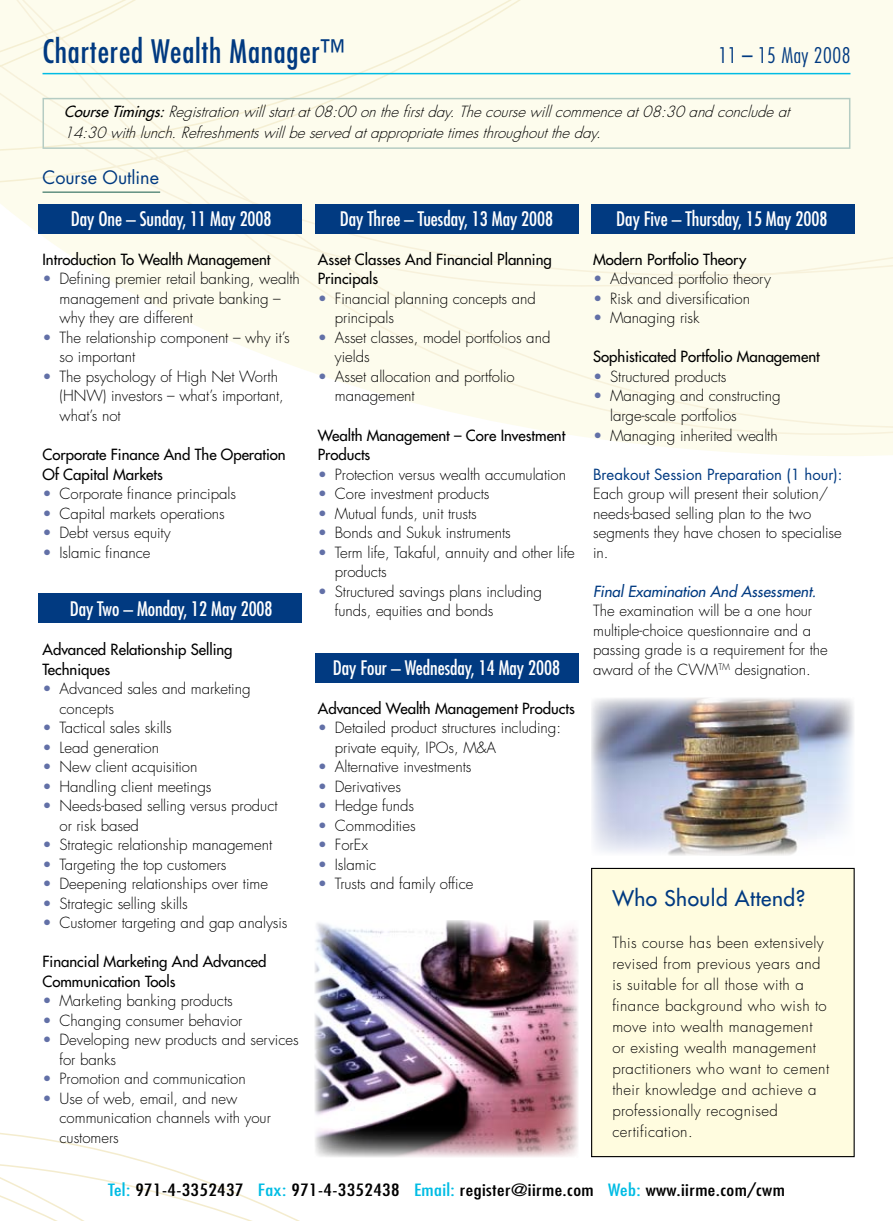
<style>
.page{position:relative;width:893px;height:1221px;background:#fff}
.page>*{position:absolute;margin:0;border:0;box-sizing:border-box;transform-origin:0 0}
.t1{font:condensed 31.5px "Futura";letter-spacing:.025em;color:#013a81}
.t2{font:21px "Futura";letter-spacing:.025em;color:#013a81}
.t3{font:300 condensed 21px "Futura";letter-spacing:.025em;color:#013a81}
.t4{font:condensed 19.5px "Futura";color:#fff}
.t5{font:18px "Futura";color:#013a81}
.t6{font:condensed 16.5px "Futura";letter-spacing:.02em;color:#000;scale:1.25 1}
.t7{font:300 15px/19.5px "Futura";color:#000}
.t8{font:15px/19.5px "Futura";color:#000}
.t9{font:300 15px/21px "Futura";letter-spacing:.025em;color:#000}
.t10{font:italic 300 15px/21px "Futura";color:#000}
.t11{font:15px "Futura";color:#013a81}
.t12{font:italic 15px "Futura";color:#013a81}
.s1{font-weight:400}
.s2{color:#6270a7}
.s3{color:#00bce4}
</style>
<div class="page">
<svg style="left:617px;top:441px;width:276px;height:15px"></svg>
<svg style="left:142px;top:298px;width:751px;height:143px"></svg>
<div style="left:124px;top:288px;width:769px;height:10px;background:#fdfced"></div>
<div style="left:0;top:0;width:893px;height:288px;background:#fdfced"></div>
<svg style="left:0;top:1133px;width:298px;height:87px"></svg>
<svg style="left:0;top:0;width:172px;height:155px;background:#fbfaeb"></svg>
<div style="left:315px;top:653px;width:263px;height:30px;background:#013a81"></div>
<div style="left:38px;top:593px;width:264px;height:30px;background:#013a81"></div>
<div style="left:43px;top:98px;width:807px;height:51px;border:2px solid #b5ccc3"></div>
<hr style="left:43px;top:73px;width:807px;height:1px;background:#00bce4">
<div style="left:38px;top:204px;width:264px;height:30px;background:#013a81"></div>
<hr style="left:43px;top:191px;width:117px;height:2px;background:#619080">
<div style="left:315px;top:204px;width:263px;height:30px;background:#013a81"></div>
<div style="left:591px;top:204px;width:264px;height:30px;background:#013a81"></div>
<img style="left:315px;top:920px;width:263px;height:237px">
<div style="left:592px;top:868px;width:262px;height:288px;background:#fffcdf"></div>
<div style="left:591px;top:867px;width:264px;height:290px;border:1px solid #000"></div>
<img style="left:591px;top:698px;width:263px;height:157px">
<h1 class="t1" style="left:43px;top:32px;width:303px">Chartered Wealth Manager™</h1>
<h2 class="t3" style="left:719px;top:43px;width:133px">11 – 15 May 2008</h2>
<p class="t10" style="left:64px;top:102px;width:732px"><span class="s1">CourseTimings:</span>Registrationwillstartat08:00onthefirstday.Thecoursewillcommenceat08:30andconcludeat<br>14:30withlunch.Refreshmentswillbeservedatappropriatetimesthroughouttheday.</p>
<p class="t5" style="left:43px;top:166px;width:118px">Course Outline</p>
<h3 class="t4" style="left:71px;top:207px;width:202px">Day One – Sunday, 11 May 2008</h3>
<p class="t8" style="left:43px;top:250px;width:229px">Introduction To Wealth Management</p>
<p class="t7" style="left:60px;top:269px;width:242px;text-indent:-17px"><span class="s2">•</span> Defining premier retail banking, wealth management and private banking – why they are different</p>
<p class="t7" style="left:60px;top:328px;width:232px;text-indent:-17px"><span class="s2">•</span> The relationship component – why it’s so important</p>
<p class="t7" style="left:60px;top:367px;width:226px;text-indent:-17px"><span class="s2">•</span> The psychology of High Net Worth (HNW) investors – what’s important, what’s not</p>
<p class="t8" style="left:43px;top:445px;width:245px">Corporate Finance And The Operation<br>Of Capital Markets</p>
<p class="t7" style="left:43px;top:484px;width:195px"><span class="s2">•</span> Corporate finance principals</p>
<p class="t7" style="left:43px;top:503px;width:184px"><span class="s2">•</span> Capital markets operations</p>
<p class="t7" style="left:43px;top:523px;width:130px"><span class="s2">•</span> Debt versus equity</p>
<p class="t7" style="left:43px;top:542px;width:109px"><span class="s2">•</span> Islamic finance</p>
<h3 class="t4" style="left:70px;top:597px;width:204px">Day Two – Monday, 12 May 2008</h3>
<p class="t8" style="left:43px;top:640px;width:192px">Advanced Relationship Selling<br>Techniques</p>
<p class="t7" style="left:60px;top:679px;width:193px;text-indent:-17px"><span class="s2">•</span> Advanced sales and marketing concepts</p>
<p class="t7" style="left:43px;top:718px;width:131px"><span class="s2">•</span> Tactical sales skills</p>
<p class="t7" style="left:43px;top:737px;width:118px"><span class="s2">•</span> Lead generation</p>
<p class="t7" style="left:43px;top:757px;width:156px"><span class="s2">•</span> New client acquisition</p>
<p class="t7" style="left:43px;top:776px;width:170px"><span class="s2">•</span> Handling client meetings</p>
<p class="t7" style="left:60px;top:796px;width:220px;text-indent:-17px"><span class="s2">•</span> Needs-based selling versus product or risk based</p>
<p class="t7" style="left:43px;top:835px;width:231px"><span class="s2">•</span> Strategic relationship management</p>
<p class="t7" style="left:43px;top:854px;width:186px"><span class="s2">•</span> Targeting the top customers</p>
<p class="t7" style="left:43px;top:874px;width:227px"><span class="s2">•</span> Deepening relationships over time</p>
<p class="t7" style="left:43px;top:893px;width:147px"><span class="s2">•</span> Strategic selling skills</p>
<p class="t7" style="left:43px;top:913px;width:247px"><span class="s2">•</span> Customer targeting and gap analysis</p>
<p class="t8" style="left:43px;top:952px;width:226px">Financial Marketing And Advanced<br>Communication Tools</p>
<p class="t7" style="left:43px;top:991px;width:192px"><span class="s2">•</span> Marketing banking products</p>
<p class="t7" style="left:43px;top:1010px;width:201px"><span class="s2">•</span> Changing consumer behavior</p>
<p class="t7" style="left:60px;top:1030px;width:241px;text-indent:-17px"><span class="s2">•</span> Developing new products and services for banks</p>
<p class="t7" style="left:43px;top:1069px;width:205px"><span class="s2">•</span> Promotion and communication</p>
<p class="t7" style="left:60px;top:1088px;width:213px;text-indent:-17px"><span class="s2">•</span> Use of web, email, and new communication channels with your customers</p>
<h3 class="t4" style="left:340px;top:207px;width:215px">Day Three – Tuesday, 13 May 2008</h3>
<p class="t8" style="left:318px;top:250px;width:235px">Asset Classes And Financial Planning<br>Principals</p>
<p class="t7" style="left:335px;top:289px;width:203px;text-indent:-17px"><span class="s2">•</span> Financial planning concepts and principals</p>
<p class="t7" style="left:335px;top:328px;width:217px;text-indent:-17px"><span class="s2">•</span> Asset classes, model portfolios and yields</p>
<p class="t7" style="left:335px;top:367px;width:181px;text-indent:-17px"><span class="s2">•</span> Asset allocation and portfolio management</p>
<p class="t8" style="left:318px;top:425px;width:249px">Wealth Management – Core Investment<br>Products</p>
<p class="t7" style="left:318px;top:464px;width:250px"><span class="s2">•</span> Protection versus wealth accumulation</p>
<p class="t7" style="left:318px;top:484px;width:173px"><span class="s2">•</span> Core investment products</p>
<p class="t7" style="left:318px;top:503px;width:160px"><span class="s2">•</span> Mutual funds, unit trusts</p>
<p class="t7" style="left:318px;top:523px;width:195px"><span class="s2">•</span> Bonds and Sukuk instruments</p>
<p class="t7" style="left:335px;top:542px;width:242px;text-indent:-17px"><span class="s2">•</span> Term life, Takaful, annuity and other life products</p>
<p class="t7" style="left:335px;top:581px;width:209px;text-indent:-17px"><span class="s2">•</span> Structured savings plans including funds, equities and bonds</p>
<h3 class="t4" style="left:333px;top:655px;width:229px">Day Four – Wednesday, 14 May 2008</h3>
<p class="t8" style="left:318px;top:698px;width:258px">Advanced Wealth Management Products</p>
<p class="t7" style="left:335px;top:718px;width:228px;text-indent:-17px"><span class="s2">•</span> Detailed product structures including: private equity, IPOs, M&amp;A</p>
<p class="t7" style="left:318px;top:757px;width:155px"><span class="s2">•</span> Alternative investments</p>
<p class="t7" style="left:318px;top:776px;width:85px"><span class="s2">•</span> Derivatives</p>
<p class="t7" style="left:318px;top:796px;width:98px"><span class="s2">•</span> Hedge funds</p>
<p class="t7" style="left:318px;top:815px;width:99px"><span class="s2">•</span> Commodities</p>
<p class="t7" style="left:318px;top:835px;width:52px"><span class="s2">•</span> ForEx</p>
<p class="t7" style="left:318px;top:854px;width:60px"><span class="s2">•</span> Islamic</p>
<p class="t7" style="left:318px;top:874px;width:157px"><span class="s2">•</span> Trusts and family office</p>
<h3 class="t4" style="left:616px;top:207px;width:213px">Day Five – Thursday, 15 May 2008</h3>
<p class="t8" style="left:593px;top:250px;width:155px">Modern Portfolio Theory</p>
<p class="t7" style="left:593px;top:269px;width:179px"><span class="s2">•</span> Advanced portfolio theory</p>
<p class="t7" style="left:593px;top:289px;width:158px"><span class="s2">•</span> Risk and diversification</p>
<p class="t7" style="left:593px;top:308px;width:108px"><span class="s2">•</span> Managing risk</p>
<p class="t8" style="left:593px;top:347px;width:228px">Sophisticated Portfolio Management</p>
<p class="t7" style="left:593px;top:367px;width:135px"><span class="s2">•</span> Structured products</p>
<p class="t7" style="left:610px;top:386px;width:172px;text-indent:-17px"><span class="s2">•</span> Managing and constructing large-scale portfolios</p>
<p class="t7" style="left:593px;top:425px;width:186px"><span class="s2">•</span> Managing inherited wealth</p>
<p class="t11" style="left:593px;top:464px;width:251px">Breakout Session Preparation (1 hour):</p>
<p class="t7" style="left:593px;top:484px;width:250px">Each group will present their solution/ needs-based selling plan to the two segments they have chosen to specialise in.</p>
<p class="t12" style="left:593px;top:581px;width:225px">Final Examination And Assessment.</p>
<p class="t7" style="left:593px;top:601px;width:236px">The examination will be a one hour multiple-choice questionnaire and a passing grade is a requirement for the award of the CWM<sup>TM</sup> designation.</p>
<h2 class="t2" style="left:612px;top:884px;width:194px">Who Should Attend?</h2>
<p class="t9" style="left:612px;top:932px;width:218px">This course has been extensively revised from previous years and is suitable for all those with a finance background who wish to move into wealth management<br>or existing wealth management practitioners who want to cement their knowledge and achieve a professionally recognised certification.</p>
<p class="t6" style="left:108px;top:1179px;width:543px"><span class="s3">Tel:</span> 971-4-3352437 <span class="s3">Fax:</span> 971-4-3352438 <span class="s3">Email:</span> register@iirme.com <span class="s3">Web:</span> www.iirme.com/cwm</p>
</div>
